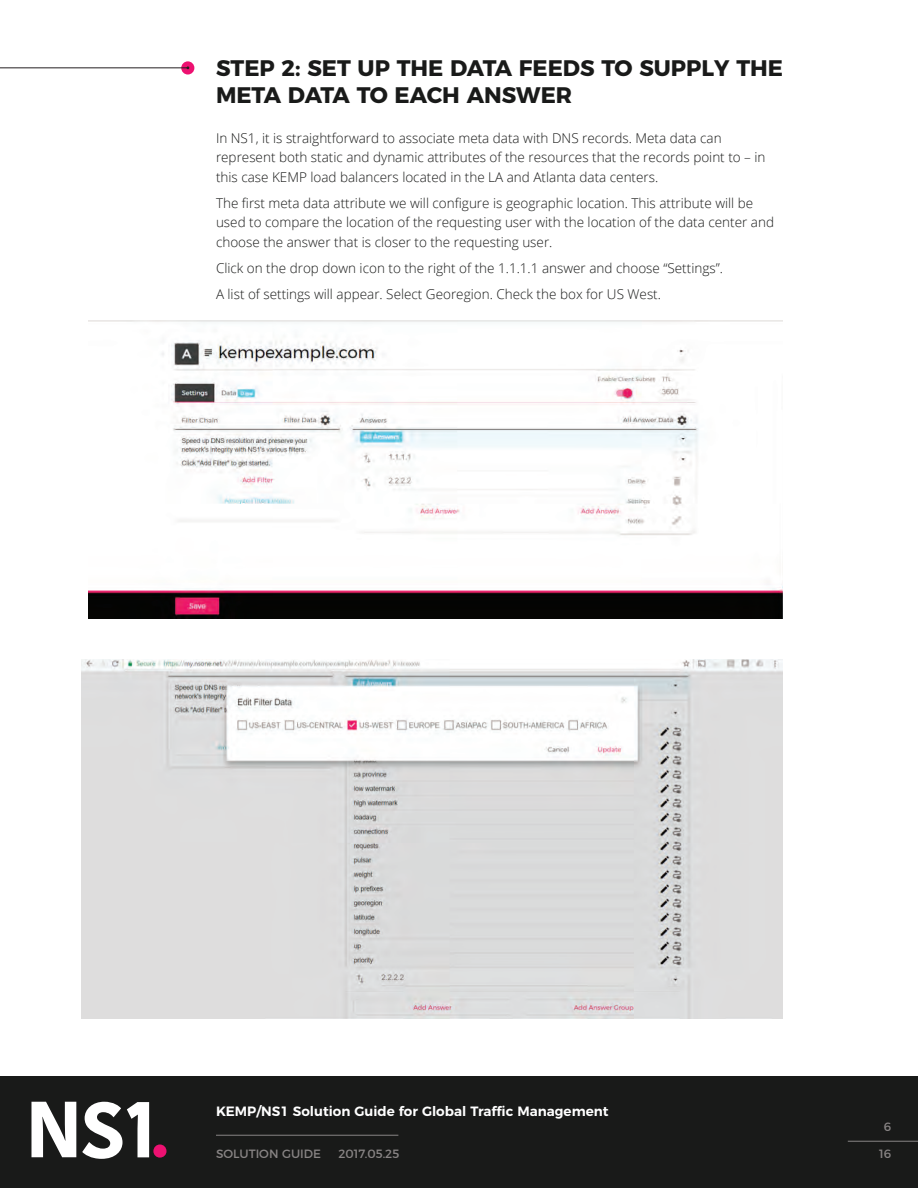
<style>
.page{position:relative;width:918px;height:1188px;background:#fff}
.page>*{position:absolute;margin:0;border:0;box-sizing:border-box;transform-origin:0 0}
.t1{font:700 22.5px/27px "Montserrat";color:#191a19}
.t2{font:300 13.5px/19.5px "Open Sans";color:#191a19}
.t3{font:600 13.5px "Montserrat";color:#fff}
.t4{font:12px "Montserrat";color:#888484}
</style>
<div class="page">
<div style="left:0;top:1076px;width:918px;height:112px;background:#191a19"></div>
<svg style="left:31px;top:1102px;width:45px;height:55px"></svg>
<svg style="left:82px;top:1102px;width:67px;height:57px"></svg>
<div style="left:153px;top:1145px;width:13px;height:13px;background:#ed1171;border-radius:50%"></div>
<hr style="left:848px;top:1141px;width:70px;height:1px;background:#888484">
<hr style="left:216px;top:1135px;width:182px;height:1px;background:#888484">
<img style="left:89px;top:321px;width:694px;height:298px">
<img style="left:81px;top:660px;width:702px;height:358px">
<svg style="left:181px;top:61px;width:13px;height:14px"></svg>
<hr style="left:0;top:68px;width:188px;height:1px;background:#231f20">
<h1 class="t1" style="left:216px;top:53px;width:569px">STEP 2: SET UP THE DATA FEEDS TO SUPPLY THE<br>META DATA TO EACH ANSWER</h1>
<p class="t2" style="left:216px;top:128px;width:551px">In NS1, it is straightforward to associate meta data with DNS records. Meta data can represent both static and dynamic attributes of the resources that the records point to – in this case KEMP load balancers located in the LA and Atlanta data centers.</p>
<p class="t2" style="left:216px;top:193px;width:560px">The first meta data attribute we will configure is geographic location. This attribute will be used to compare the location of the requesting user with the location of the data center and choose the answer that is closer to the requesting user.</p>
<p class="t2" style="left:216px;top:255px;width:508px;line-height:26.2px">Click on the drop down icon to the right of the 1.1.1.1 answer and choose “Settings”.<br>A list of settings will appear. Select Georegion. Check the box for US West.</p>
<p class="t3" style="left:216px;top:1101px;width:394px">KEMP/NS1 Solution Guide for Global Traffic Management</p>
<p class="t4" style="left:216px;top:1144px;width:107px">SOLUTION GUIDE</p>
<p class="t4" style="left:338px;top:1144px;width:62px">2017.05.25</p>
<p class="t4" style="left:884px;top:1118px;width:9px">6</p>
<p class="t4" style="left:879px;top:1144px;width:14px">16</p>
</div>
